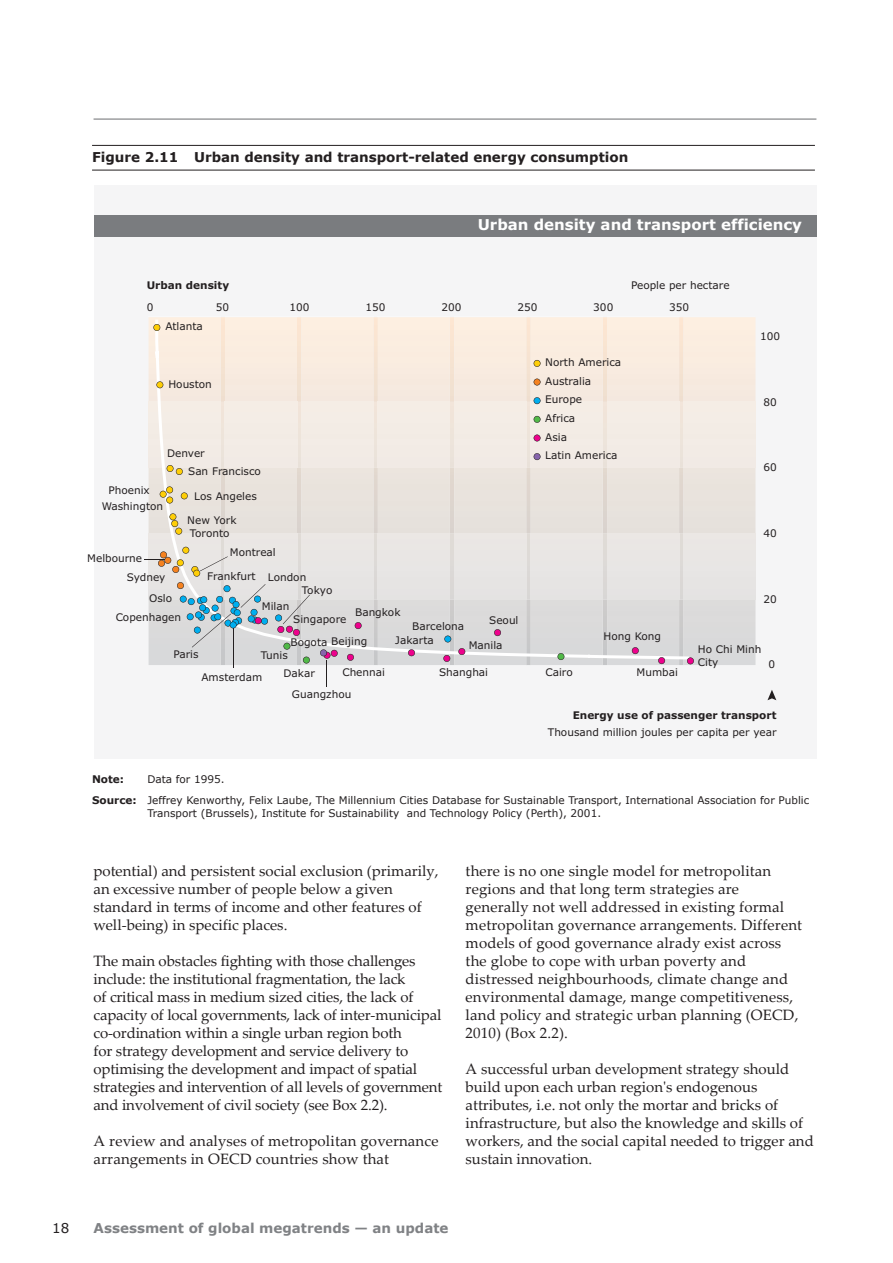
<style>
.page{position:relative;width:893px;height:1263px;background:#fff}
.page>*{position:absolute;margin:0;border:0;box-sizing:border-box;transform-origin:0 0}
.Body_Text{font:15px/18px "Palatino Linotype";color:#231f20}
.t1{font:700 15px "Verdana";color:#fff}
.Figure_Title{font:700 13.5px "Verdana";color:#231f20}
.t2{font:700 13.5px "Verdana";color:#808285}
.t3{font:13.5px "Verdana";color:#231f20}
.Note_Source{font:10.5px/18.6px "Verdana";color:#231f20}
.Note_Source-2{font:700 10.5px "Verdana";color:#231f20}
.s1{font-weight:700}
</style>
<div class="page">
<hr style="left:94px;top:119px;width:722px;height:1px;background:#6c6d70">
<hr style="left:92px;top:145px;width:723px;height:1px;background:#231f20">
<hr style="left:92px;top:170px;width:723px;height:1px;background:#231f20">
<div style="left:94px;top:186px;width:723px;height:573px;background:#f5f5f6"></div>
<div style="left:94px;top:215px;width:723px;height:22px;background:#7a7c7f"></div>
<svg style="left:767px;top:690px;width:9px;height:10px"></svg>
<svg style="left:144px;top:317px;width:611px;height:369px;background:#eae4df"></svg>
<p class="Figure_Title" style="left:92px;top:147px;width:538px">Figure 2.11 Urban density and transport-related energy consumption</p>
<p class="t1" style="left:478px;top:214px;width:326px">Urban density and transport efficiency</p>
<p class="Note_Source-2" style="left:147px;top:278px;width:84px">Urban density</p>
<p class="Note_Source" style="left:631px;top:276px;width:100px">People per hectare</p>
<p class="Note_Source" style="left:147px;top:298px;width:8px">0</p>
<p class="Note_Source" style="left:216px;top:298px;width:15px">50</p>
<p class="Note_Source" style="left:290px;top:298px;width:22px">100</p>
<p class="Note_Source" style="left:365px;top:298px;width:22px">150</p>
<p class="Note_Source" style="left:441px;top:298px;width:22px">200</p>
<p class="Note_Source" style="left:517px;top:298px;width:22px">250</p>
<p class="Note_Source" style="left:593px;top:298px;width:22px">300</p>
<p class="Note_Source" style="left:669px;top:298px;width:22px">350</p>
<p class="Note_Source" style="left:165px;top:317px;width:39px">Atlanta</p>
<p class="Note_Source" style="left:168px;top:374px;width:45px">Houston</p>
<p class="Note_Source" style="left:188px;top:445px;width:74px;line-height:17.9px;text-indent:-21px">Denver<br>San Francisco</p>
<p class="Note_Source" style="left:109px;top:481px;width:43px">Phoenix</p>
<p class="Note_Source" style="left:102px;top:497px;width:63px">Washington</p>
<p class="Note_Source" style="left:127px;top:548px;width:40px;line-height:19.6px;text-indent:-39px">Melbourne<br>Sydney</p>
<p class="Note_Source" style="left:194px;top:487px;width:64px">Los Angeles</p>
<p class="Note_Source" style="left:187px;top:514px;width:51px;line-height:13.2px">New York<br>Toronto</p>
<p class="Note_Source" style="left:230px;top:543px;width:47px">Montreal</p>
<p class="Note_Source" style="left:207px;top:567px;width:50px">Frankfurt</p>
<p class="Note_Source" style="left:268px;top:568px;width:40px">London</p>
<p class="Note_Source" style="left:545px;top:353px;width:77px">North America<br>Australia<br>Europe<br>Africa<br>Asia<br>Latin America</p>
<p class="Note_Source" style="left:116px;top:589px;width:67px;line-height:19px;text-indent:33px">Oslo<br>Copenhagen</p>
<p class="Note_Source" style="left:173px;top:645px;width:27px">Paris</p>
<p class="Note_Source" style="left:302px;top:580px;width:32px">Tokyo</p>
<p class="Note_Source" style="left:262px;top:597px;width:29px">Milan</p>
<p class="Note_Source" style="left:355px;top:603px;width:47px">Bangkok</p>
<p class="Note_Source" style="left:395px;top:631px;width:40px">Jakarta</p>
<p class="Note_Source" style="left:293px;top:609px;width:55px">Singapore</p>
<p class="Note_Source" style="left:489px;top:611px;width:31px">Seoul</p>
<p class="Note_Source" style="left:412px;top:616px;width:53px">Barcelona</p>
<p class="Note_Source" style="left:290px;top:632px;width:78px">Bogota Beijing</p>
<p class="Note_Source" style="left:469px;top:636px;width:35px">Manila</p>
<p class="Note_Source" style="left:261px;top:646px;width:29px">Tunis</p>
<p class="Note_Source" style="left:201px;top:668px;width:62px">Amsterdam</p>
<p class="Note_Source" style="left:292px;top:661px;width:95px;line-height:22.2px;text-indent:50px">Chennai<br>Guangzhou</p>
<p class="Note_Source" style="left:439px;top:662px;width:51px">Shanghai</p>
<p class="Note_Source" style="left:283px;top:664px;width:33px">Dakar</p>
<p class="Note_Source" style="left:545px;top:662px;width:29px">Cairo</p>
<p class="Note_Source" style="left:603px;top:627px;width:59px">Hong Kong</p>
<p class="Note_Source" style="left:636px;top:662px;width:43px">Mumbai</p>
<p class="Note_Source" style="left:760px;top:327px;width:22px">100</p>
<p class="Note_Source" style="left:763px;top:392px;width:15px">80</p>
<p class="Note_Source" style="left:763px;top:458px;width:15px">60</p>
<p class="Note_Source" style="left:763px;top:524px;width:15px">40</p>
<p class="Note_Source" style="left:763px;top:589px;width:15px">20</p>
<p class="Note_Source" style="left:698px;top:643px;width:65px;line-height:12.6px">Ho Chi Minh<br>City</p>
<p class="Note_Source" style="left:769px;top:655px;width:8px">0</p>
<p class="Note_Source" style="left:548px;top:707px;width:230px;line-height:16.5px;text-align:right"><span class="s1">Energy use of passenger transport<br></span>Thousand million joules per capita per year</p>
<p class="Note_Source-2" style="left:92px;top:772px;width:34px">Note:</p>
<p class="Note_Source" style="left:147px;top:770px;width:79px">Data for 1995.</p>
<p class="Note_Source" style="left:147px;top:794px;width:663px;line-height:12.8px;text-indent:-55px"><span class="s1">Source:</span> Jeffrey Kenworthy, Felix Laube, The Millennium Cities Database for Sustainable Transport, International Association for Public<br>Transport (Brussels), Institute for Sustainability and Technology Policy (Perth), 2001.</p>
<p class="Body_Text" style="left:94px;top:861px;width:347px">potential) and persistent social exclusion (primarily, an excessive number of people below a given standard in terms of income and other features of well-being) in specific places.</p>
<p class="Body_Text" style="left:94px;top:951px;width:350px">The main obstacles fighting with those challenges include: the institutional fragmentation, the lack<br>of critical mass in medium sized cities, the lack of capacity of local governments, lack of inter‑municipal co-ordination within a single urban region both<br>for strategy development and service delivery to optimising the development and impact of spatial strategies and intervention of all levels of government and involvement of civil society (see Box 2.2).</p>
<p class="Body_Text" style="left:94px;top:1131px;width:346px">A review and analyses of metropolitan governance arrangements in OECD countries show that</p>
<p class="Body_Text" style="left:466px;top:861px;width:338px">there is no one single model for metropolitan regions and that long term strategies are generally not well addressed in existing formal metropolitan governance arrangements. Different models of good governance alrady exist across the globe to cope with urban poverty and distressed neighbourhoods, climate change and environmental damage, mange competitiveness, land policy and strategic urban planning (OECD, 2010) (Box 2.2).</p>
<p class="Body_Text" style="left:466px;top:1059px;width:350px">A successful urban development strategy should build upon each urban region's endogenous attributes, i.e. not only the mortar and bricks of infrastructure, but also the knowledge and skills of workers, and the social capital needed to trigger and sustain innovation.</p>
<p class="t3" style="left:52px;top:1219px;width:19px">18</p>
<p class="t2" style="left:94px;top:1219px;width:356px">Assessment of global megatrends — an update</p>
</div>
